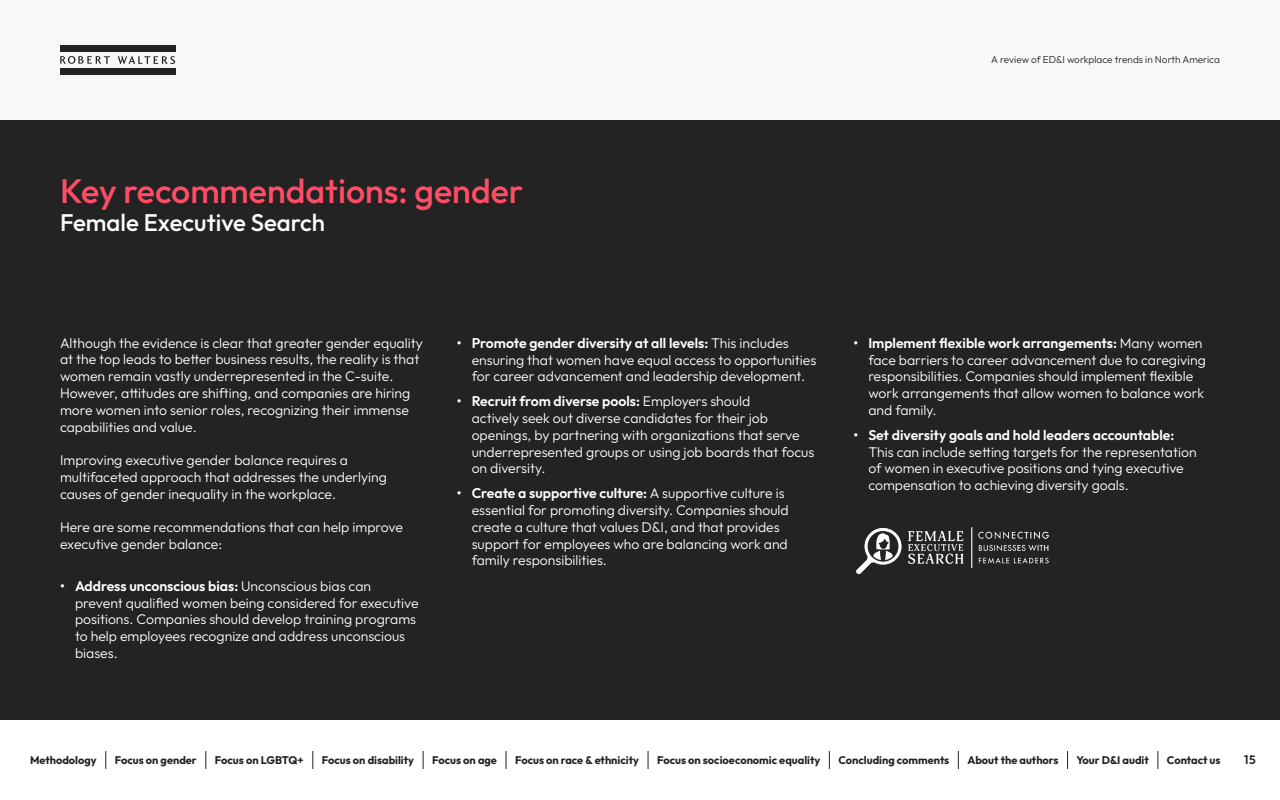
<style>
.page{position:relative;width:1280px;height:800px;background:#fff}
.page>*{position:absolute;margin:0;border:0;box-sizing:border-box;transform-origin:0 0}
.Heading_3{font:500 34px "Outfit";color:#ff4d66}
.Heading_3-2{font:500 24px "Outfit";color:#fff}
.Paragraph_Style_2{font:300 14px/16.8px "Outfit";color:#fff}
.t1{font:600 12px "Outfit";color:#232323}
.t2{font:700 11px "Outfit";color:#232323}
.Heading_3-3{font:300 10px "Outfit";color:#232323}
.s1{font-weight:600}
</style>
<div class="page">
<div style="left:0;top:0;width:1280px;height:720px;background:#f8f8f8"></div>
<svg style="left:105px;top:751px;width:1px;height:18px"></svg>
<svg style="left:205px;top:751px;width:1px;height:18px"></svg>
<svg style="left:312px;top:751px;width:1px;height:18px"></svg>
<svg style="left:423px;top:751px;width:1px;height:18px"></svg>
<svg style="left:506px;top:751px;width:1px;height:18px"></svg>
<svg style="left:648px;top:751px;width:1px;height:18px"></svg>
<svg style="left:958px;top:751px;width:1px;height:18px"></svg>
<svg style="left:829px;top:751px;width:1px;height:18px"></svg>
<svg style="left:1067px;top:751px;width:1px;height:18px"></svg>
<svg style="left:1157px;top:751px;width:1px;height:18px"></svg>
<div style="left:0;top:120px;width:1280px;height:600px;background:#232323"></div>
<div style="left:60px;top:45px;width:115px;height:7px;background:#232323"></div>
<div style="left:60px;top:68px;width:115px;height:7px;background:#232323"></div>
<svg style="left:60px;top:56px;width:50px;height:8px"></svg>
<svg style="left:118px;top:56px;width:57px;height:8px"></svg>
<img style="left:856px;top:527px;width:193px;height:47px">
<p class="Heading_3-3" style="left:991px;top:54px;width:230px">A review of ED&amp;I workplace trends in North America</p>
<p class="Heading_3" style="left:60px;top:171px;width:465px">Key recommendations: gender</p>
<p class="Heading_3-2" style="left:60px;top:209px;width:267px">Female Executive Search</p>
<p class="Paragraph_Style_2" style="left:60px;top:334px;width:364px">Although the evidence is clear that greater gender equality at the top leads to better business results, the reality is that women remain vastly underrepresented in the C-suite.<br>However, attitudes are shifting, and companies are hiring more women into senior roles, recognizing their immense capabilities and value.</p>
<p class="Paragraph_Style_2" style="left:60px;top:452px;width:328px">Improving executive gender balance requires a multifaceted approach that addresses the underlying causes of gender inequality in the workplace.</p>
<p class="Paragraph_Style_2" style="left:60px;top:519px;width:344px">Here are some recommendations that can help improve executive gender balance:</p>
<p class="Paragraph_Style_2" style="left:75px;top:577px;width:345px;text-indent:-15px"><span class="s1">• Address unconscious bias:</span> Unconscious bias can prevent qualified women being considered for executive positions. Companies should develop training programs to help employees recognize and address unconscious biases.</p>
<p class="Paragraph_Style_2" style="left:472px;top:334px;width:346px;text-indent:-15px"><span class="s1">• Promote gender diversity at all levels:</span> This includes ensuring that women have equal access to opportunities for career advancement and leadership development.</p>
<p class="Paragraph_Style_2" style="left:472px;top:393px;width:344px;text-indent:-15px"><span class="s1">• Recruit from diverse pools:</span> Employers should<br>actively seek out diverse candidates for their job openings, by partnering with organizations that serve underrepresented groups or using job boards that focus on diversity.</p>
<p class="Paragraph_Style_2" style="left:472px;top:485px;width:319px;text-indent:-15px"><span class="s1">• Create a supportive culture:</span> A supportive culture is essential for promoting diversity. Companies should create a culture that values D&amp;I, and that provides support for employees who are balancing work and family responsibilities.</p>
<p class="Paragraph_Style_2" style="left:868px;top:334px;width:339px;text-indent:-15px"><span class="s1">• Implement flexible work arrangements:</span> Many women face barriers to career advancement due to caregiving responsibilities. Companies should implement flexible work arrangements that allow women to balance work and family.</p>
<p class="Paragraph_Style_2" style="left:868px;top:426px;width:330px;text-indent:-15px"><span class="s1">• Set diversity goals and hold leaders accountable:<br></span>This can include setting targets for the representation of women in executive positions and tying executive compensation to achieving diversity goals.</p>
<p class="t2" style="left:30px;top:754px;width:68px">Methodology</p>
<p class="t2" style="left:115px;top:754px;width:84px">Focus on gender</p>
<p class="t2" style="left:215px;top:754px;width:90px">Focus on LGBTQ+</p>
<p class="t2" style="left:322px;top:754px;width:94px">Focus on disability</p>
<p class="t2" style="left:432px;top:754px;width:66px">Focus on age</p>
<p class="t2" style="left:515px;top:754px;width:126px">Focus on race &amp; ethnicity</p>
<p class="t2" style="left:657px;top:754px;width:165px">Focus on socioeconomic equality</p>
<p class="t2" style="left:838px;top:754px;width:112px">Concluding comments</p>
<p class="t2" style="left:967px;top:754px;width:93px">About the authors</p>
<p class="t2" style="left:1077px;top:754px;width:74px">Your D&amp;I audit</p>
<p class="t2" style="left:1167px;top:754px;width:55px">Contact us</p>
<p class="t1" style="left:1244px;top:753px;width:13px">15</p>
</div>
